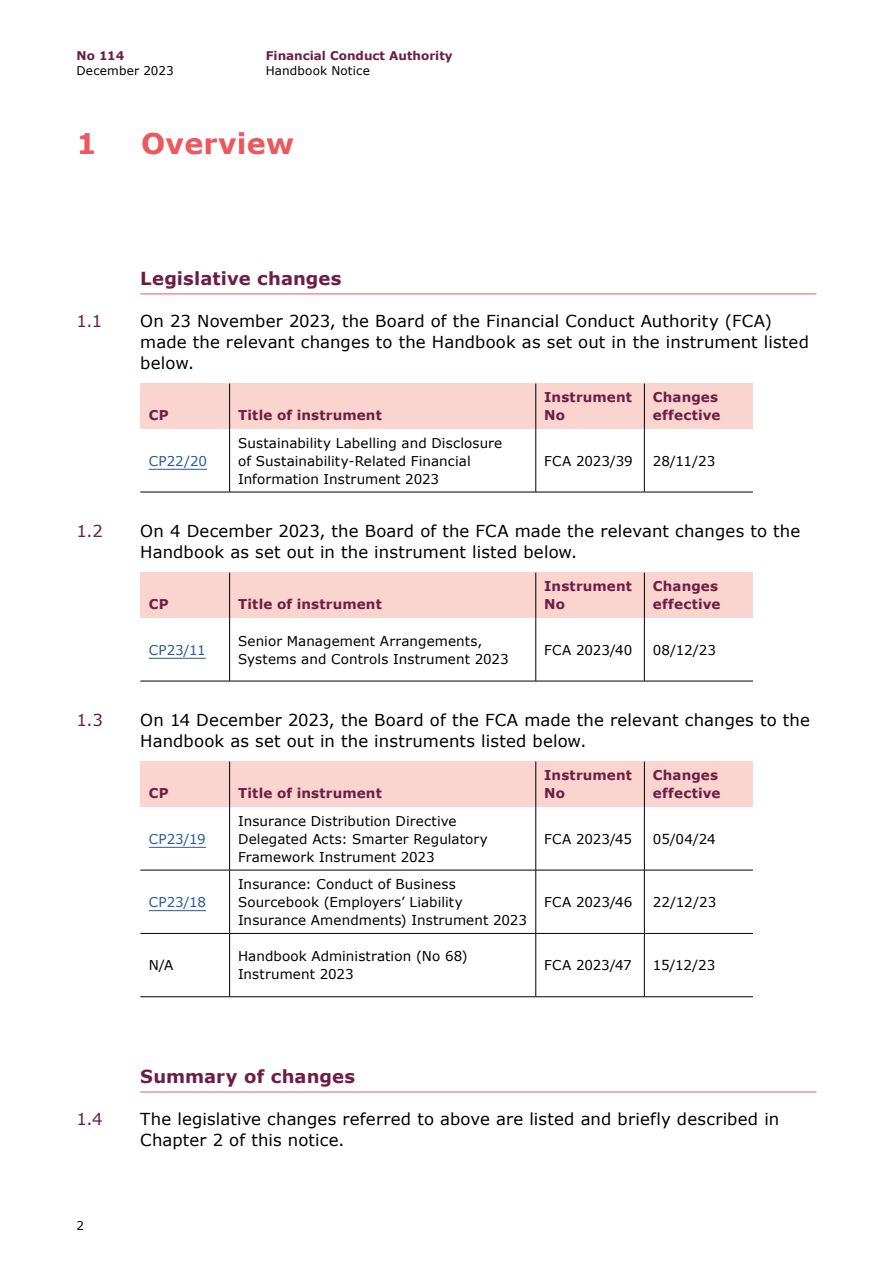
<style>
.page{position:relative;width:893px;height:1263px;background:#fff}
.page>*{position:absolute;margin:0;border:0;box-sizing:border-box;transform-origin:0 0}
.t1{font:700 28.5px "Verdana";letter-spacing:.01em;color:#eb595e}
.t2{font:700 18px "Verdana";letter-spacing:.005em;color:#6e1e46}
.t3{font:16.5px/21px "Verdana";letter-spacing:.01em;color:#000}
.t4{font:16.5px "Verdana";color:#6e1e46}
.t5{font:13.5px/18px "Verdana";letter-spacing:.005em;color:#000}
.t6{font:700 13.5px/18px "Verdana";letter-spacing:.01em;color:#6e1e46}
.t7{font:13.5px "Verdana";color:#275b9b}
.t8{font:700 12px "Verdana";color:#6e1e46}
.t9{font:12px "Verdana";letter-spacing:.015em;color:#000}
</style>
<div class="page">
<hr style="left:140px;top:1092px;width:676px;height:1px;background:#eb595e">
<hr style="left:140px;top:294px;width:676px;height:1px;background:#eb595e">
<div style="left:140px;top:384px;width:90px;height:45px;background:#fad4ce"></div>
<div style="left:230px;top:384px;width:306px;height:45px;background:#fad4ce"></div>
<div style="left:536px;top:384px;width:108px;height:45px;background:#fad4ce"></div>
<div style="left:644px;top:384px;width:109px;height:45px;background:#fad4ce"></div>
<hr style="left:229px;top:384px;width:1px;height:45px;background:#000">
<hr style="left:535px;top:384px;width:1px;height:45px;background:#000">
<hr style="left:644px;top:384px;width:1px;height:45px;background:#000">
<hr style="left:229px;top:429px;width:1px;height:63px;background:#000">
<hr style="left:535px;top:429px;width:1px;height:63px;background:#000">
<hr style="left:644px;top:429px;width:1px;height:63px;background:#000">
<hr style="left:140px;top:492px;width:90px;height:1px;background:#000">
<hr style="left:230px;top:492px;width:306px;height:1px;background:#000">
<hr style="left:536px;top:492px;width:108px;height:1px;background:#000">
<hr style="left:644px;top:492px;width:109px;height:1px;background:#000">
<hr style="left:149px;top:469px;width:58px;height:1px;background:#275b9b">
<div style="left:140px;top:573px;width:90px;height:45px;background:#fad4ce"></div>
<div style="left:230px;top:573px;width:306px;height:45px;background:#fad4ce"></div>
<div style="left:536px;top:573px;width:108px;height:45px;background:#fad4ce"></div>
<div style="left:644px;top:573px;width:109px;height:45px;background:#fad4ce"></div>
<hr style="left:229px;top:573px;width:1px;height:45px;background:#000">
<hr style="left:535px;top:573px;width:1px;height:45px;background:#000">
<hr style="left:644px;top:573px;width:1px;height:45px;background:#000">
<hr style="left:229px;top:618px;width:1px;height:63px;background:#000">
<hr style="left:535px;top:618px;width:1px;height:63px;background:#000">
<hr style="left:644px;top:618px;width:1px;height:63px;background:#000">
<hr style="left:140px;top:681px;width:90px;height:1px;background:#000">
<hr style="left:230px;top:681px;width:306px;height:1px;background:#000">
<hr style="left:536px;top:681px;width:108px;height:1px;background:#000">
<hr style="left:644px;top:681px;width:109px;height:1px;background:#000">
<hr style="left:149px;top:658px;width:57px;height:1px;background:#275b9b">
<div style="left:140px;top:762px;width:90px;height:45px;background:#fad4ce"></div>
<div style="left:230px;top:762px;width:306px;height:45px;background:#fad4ce"></div>
<div style="left:536px;top:762px;width:108px;height:45px;background:#fad4ce"></div>
<div style="left:644px;top:762px;width:109px;height:45px;background:#fad4ce"></div>
<hr style="left:229px;top:762px;width:1px;height:45px;background:#000">
<hr style="left:535px;top:762px;width:1px;height:45px;background:#000">
<hr style="left:644px;top:762px;width:1px;height:45px;background:#000">
<hr style="left:229px;top:807px;width:1px;height:63px;background:#000">
<hr style="left:535px;top:807px;width:1px;height:63px;background:#000">
<hr style="left:644px;top:807px;width:1px;height:63px;background:#000">
<hr style="left:140px;top:870px;width:90px;height:1px;background:#000">
<hr style="left:230px;top:870px;width:306px;height:1px;background:#000">
<hr style="left:229px;top:870px;width:1px;height:63px;background:#000">
<hr style="left:536px;top:870px;width:108px;height:1px;background:#000">
<hr style="left:535px;top:870px;width:1px;height:63px;background:#000">
<hr style="left:644px;top:870px;width:109px;height:1px;background:#000">
<hr style="left:644px;top:870px;width:1px;height:63px;background:#000">
<hr style="left:140px;top:933px;width:90px;height:1px;background:#000">
<hr style="left:230px;top:933px;width:306px;height:1px;background:#000">
<hr style="left:229px;top:933px;width:1px;height:63px;background:#000">
<hr style="left:536px;top:933px;width:108px;height:1px;background:#000">
<hr style="left:535px;top:933px;width:1px;height:63px;background:#000">
<hr style="left:644px;top:933px;width:109px;height:1px;background:#000">
<hr style="left:644px;top:933px;width:1px;height:63px;background:#000">
<hr style="left:140px;top:996px;width:90px;height:1px;background:#000">
<hr style="left:230px;top:996px;width:306px;height:1px;background:#000">
<hr style="left:536px;top:996px;width:108px;height:1px;background:#000">
<hr style="left:644px;top:996px;width:109px;height:1px;background:#000">
<hr style="left:149px;top:847px;width:57px;height:1px;background:#275b9b">
<hr style="left:149px;top:910px;width:57px;height:1px;background:#275b9b">
<p class="t8" style="left:77px;top:47px;width:49px">No 114</p>
<p class="t9" style="left:77px;top:63px;width:99px">December 2023</p>
<p class="t8" style="left:266px;top:47px;width:188px">Financial Conduct Authority</p>
<p class="t9" style="left:266px;top:62px;width:106px">Handbook Notice</p>
<h1 class="t1" style="left:77px;top:123px;width:22px">1</h1>
<h1 class="t1" style="left:141px;top:123px;width:154px">Overview</h1>
<h2 class="t2" style="left:140px;top:266px;width:203px">Legislative changes</h2>
<p class="t4" style="left:77px;top:310px;width:27px">1.1</p>
<p class="t3" style="left:140px;top:310px;width:670px">On 23 November 2023, the Board of the Financial Conduct Authority (FCA) made the relevant changes to the Handbook as set out in the instrument listed below.</p>
<p class="t6" style="left:149px;top:406px;width:21px">CP</p>
<p class="t6" style="left:238px;top:406px;width:145px">Title of instrument</p>
<p class="t7" style="left:149px;top:451px;width:60px">CP22/20</p>
<p class="t5" style="left:238px;top:433px;width:266px">Sustainability Labelling and Disclosure of Sustainability-Related Financial<br>Information Instrument 2023</p>
<p class="t6" style="left:544px;top:388px;width:89px">Instrument<br>No</p>
<p class="t6" style="left:653px;top:388px;width:69px">Changes effective</p>
<p class="t5" style="left:544px;top:451px;width:90px">FCA 2023/39</p>
<p class="t5" style="left:653px;top:451px;width:64px">28/11/23</p>
<p class="t4" style="left:77px;top:520px;width:28px">1.2</p>
<p class="t3" style="left:140px;top:520px;width:661px">On 4 December 2023, the Board of the FCA made the relevant changes to the<br>Handbook as set out in the instrument listed below.</p>
<p class="t6" style="left:149px;top:595px;width:21px">CP</p>
<p class="t6" style="left:238px;top:595px;width:145px">Title of instrument</p>
<p class="t6" style="left:544px;top:577px;width:89px">Instrument<br>No</p>
<p class="t6" style="left:653px;top:577px;width:69px">Changes effective</p>
<p class="t7" style="left:149px;top:640px;width:58px">CP23/11</p>
<p class="t5" style="left:238px;top:631px;width:272px">Senior Management Arrangements,<br>Systems and Controls Instrument 2023</p>
<p class="t5" style="left:544px;top:640px;width:90px">FCA 2023/40</p>
<p class="t5" style="left:653px;top:640px;width:65px">08/12/23</p>
<p class="t4" style="left:77px;top:709px;width:28px">1.3</p>
<p class="t3" style="left:140px;top:709px;width:671px">On 14 December 2023, the Board of the FCA made the relevant changes to the<br>Handbook as set out in the instruments listed below.</p>
<p class="t6" style="left:149px;top:784px;width:21px">CP</p>
<p class="t6" style="left:238px;top:784px;width:145px">Title of instrument</p>
<p class="t7" style="left:149px;top:829px;width:59px">CP23/19</p>
<p class="t7" style="left:149px;top:893px;width:59px">CP23/18</p>
<p class="t5" style="left:238px;top:811px;width:251px">Insurance Distribution Directive<br>Delegated Acts: Smarter Regulatory<br>Framework Instrument 2023</p>
<p class="t5" style="left:238px;top:875px;width:290px">Insurance: Conduct of Business<br>Sourcebook (Employers’ Liability<br>Insurance Amendments) Instrument 2023</p>
<p class="t6" style="left:544px;top:766px;width:89px">Instrument<br>No</p>
<p class="t6" style="left:653px;top:766px;width:69px">Changes effective</p>
<p class="t5" style="left:544px;top:829px;width:89px">FCA 2023/45</p>
<p class="t5" style="left:653px;top:829px;width:64px">05/04/24</p>
<p class="t5" style="left:544px;top:893px;width:90px">FCA 2023/46</p>
<p class="t5" style="left:653px;top:893px;width:65px">22/12/23</p>
<p class="t5" style="left:149px;top:956px;width:26px">N/A</p>
<p class="t5" style="left:238px;top:947px;width:231px">Handbook Administration (No 68)<br>Instrument 2023</p>
<p class="t5" style="left:544px;top:956px;width:89px">FCA 2023/47</p>
<p class="t5" style="left:653px;top:956px;width:64px">15/12/23</p>
<h2 class="t2" style="left:140px;top:1064px;width:216px">Summary of changes</h2>
<p class="t4" style="left:77px;top:1108px;width:28px">1.4</p>
<p class="t3" style="left:140px;top:1108px;width:640px">The legislative changes referred to above are listed and briefly described in<br>Chapter 2 of this notice.</p>
<p class="t9" style="left:77px;top:1217px;width:9px">2</p>
</div>
